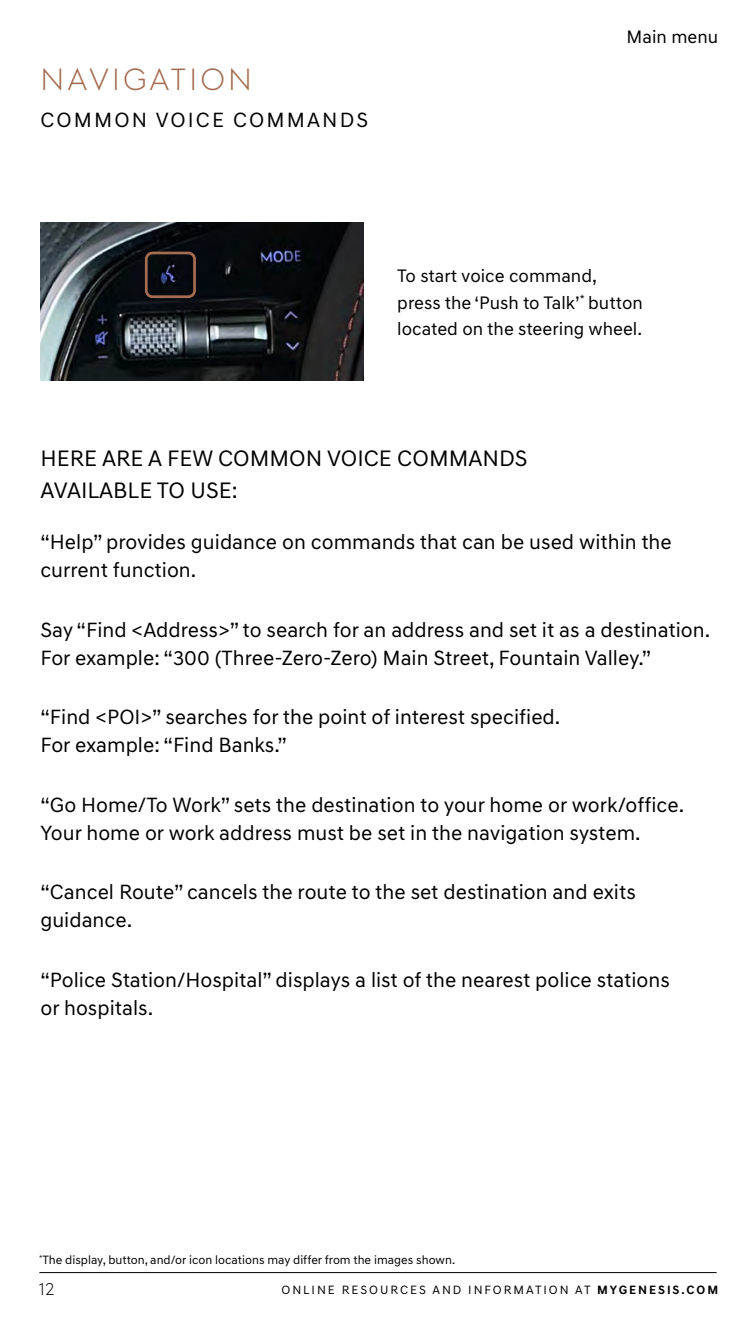
<style>
.page{position:relative;width:756px;height:1323px;background:#fff}
.page>*{position:absolute;margin:0;border:0;box-sizing:border-box;transform-origin:0 0}
.t1{font:300 31.5px "Genesis Sans Head";letter-spacing:.1em;color:#a36b4f}
.t2{font:22.75px/31.5px "Genesis Sans Text";color:#000}
.t3{font:21px/28px "Genesis Sans Text";color:#000}
.t4{font:21px "Hyundai Sans Text";letter-spacing:.1em;color:#000}
.t5{font:18.38px/26.2px "Genesis Sans Text";color:#000}
.t6{font:300 17.5px "Genesis Sans Head";color:#000}
.t7{font:12.25px "Genesis Sans Text";color:#000}
.t8{font:12.25px "Genesis Sans Text";letter-spacing:.16em;color:#000}
.s1{font-weight:700}
</style>
<div class="page">
<hr style="left:40px;top:1272px;width:676px;height:1px;background:#000">
<img style="left:40px;top:223px;width:323px;height:157px">
<div style="left:145px;top:252px;width:51px;height:46px;border:3px solid #a36b4f;border-radius:6px"></div>
<h1 class="t1" style="left:40px;top:62px;width:213px">NAVIGATION</h1>
<p class="t4" style="left:40px;top:108px;width:329px">COMMON VOICE COMMANDS</p>
<p class="t5" style="left:627px;top:23px;width:93px">Main menu</p>
<p class="t5" style="left:397px;top:263px;width:247px">To start voice command, press the ‘Push to Talk’<sup>*</sup> button located on the steering wheel.</p>
<p class="t2" style="left:40px;top:443px;width:489px">HERE ARE A FEW COMMON VOICE COMMANDS<br>AVAILABLE TO USE:</p>
<p class="t3" style="left:40px;top:528px;width:633px">“Help” provides guidance on commands that can be used within the current function.</p>
<p class="t3" style="left:40px;top:616px;width:671px">Say “Find &lt;Address&gt;” to search for an address and set it as a destination.<br>For example: “300 (Three-Zero-Zero) Main Street, Fountain Valley.”</p>
<p class="t3" style="left:40px;top:703px;width:521px">“Find &lt;POI&gt;” searches for the point of interest specified.<br>For example: “Find Banks.”</p>
<p class="t3" style="left:40px;top:791px;width:645px">“Go Home/To Work” sets the destination to your home or work/office.<br>Your home or work address must be set in the navigation system.</p>
<p class="t3" style="left:40px;top:878px;width:597px">“Cancel Route” cancels the route to the set destination and exits guidance.</p>
<p class="t3" style="left:40px;top:966px;width:631px">“Police Station/Hospital” displays a list of the nearest police stations or hospitals.</p>
<p class="t7" style="left:39px;top:1252px;width:418px"><sup>*</sup>The display, button, and/or icon locations may differ from the images shown.</p>
<p class="t6" style="left:39px;top:1279px;width:17px">12</p>
<p class="t8" style="left:282px;top:1282px;width:438px">ONLINE RESOURCES AND INFORMATION AT <span class="s1">MYGENESIS.COM</span></p>
</div>
